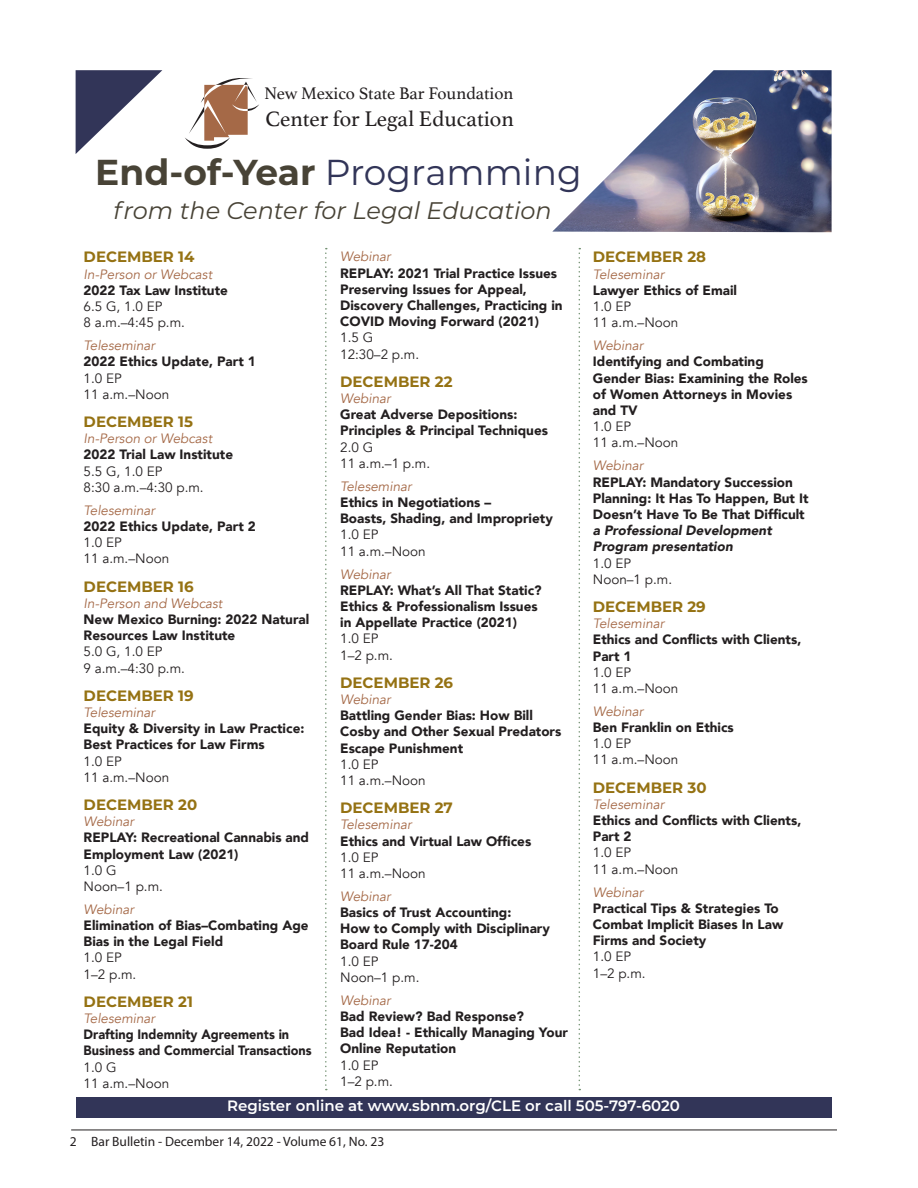
<style>
.page{position:relative;width:918px;height:1188px;background:#fff}
.page>*{position:absolute;margin:0;border:0;box-sizing:border-box;transform-origin:0 0}
.t1{font:700 36px "Montserrat";color:#484336}
.t2{font:italic 24px "Montserrat";color:#484336}
.t3{font:22.2px "Athelas";color:#231f20}
.t4{font:17.7px "Athelas";color:#231f20}
.t5{font:700 15px "Montserrat";color:#957213}
.t6{font:600 15px "Montserrat";color:#fff}
.t7{font:900 13.5px/16.2px "Avenir";color:#231f20}
.t8{font:13.5px/16.2px "Avenir";color:#231f20}
.t9{font:900 13.5px/16.2px "Avenir";color:#231f20;scale:.94 1}
.t10{font:13.5px "Myriad Pro";color:#231f20}
.s1{font-weight:400;color:#323558}
.s2{font-style:italic;color:#a56947}
.s3{font-weight:900}
.s4{font-weight:400;font-style:italic;color:#a56947}
.s5{font-weight:400}
.s6{font-style:italic}
</style>
<div class="page">
<hr style="left:71px;top:1130px;width:766px;height:1px;background:#231f20">
<svg style="left:76px;top:70px;width:86px;height:84px"></svg>
<img style="left:552px;top:70px;width:280px;height:162px">
<div style="left:76px;top:1097px;width:756px;height:21px;background:#323558"></div>
<svg style="left:325px;top:248px;width:2px;height:842px"></svg>
<svg style="left:579px;top:248px;width:1px;height:842px"></svg>
<svg style="left:185px;top:78px;width:74px;height:71px"></svg>
<p class="t4" style="left:264px;top:80px;width:251px">New Mexico State Bar Foundation</p>
<p class="t3" style="left:265px;top:101px;width:250px">Center for Legal Education</p>
<p class="t1" style="left:95px;top:146px;width:488px">End-of-Year <span class="s1">Programming</span></p>
<p class="t2" style="left:114px;top:194px;width:440px">from the Center for Legal Education</p>
<p class="t5" style="left:84px;top:246px;width:112px">DECEMBER 14</p>
<p class="t8" style="left:84px;top:266px;width:146px"><span class="s2">In-Person or Webcast<br></span><span class="s3">2022 Tax Law Institute<br></span>6.5 G, 1.0 EP<br>8 a.m.–4:45 p.m.</p>
<p class="t7" style="left:84px;top:337px;width:174px"><span class="s4">Teleseminar<br></span>2022 Ethics Update, Part 1<br><span class="s5">1.0 EP<br>11 a.m.–Noon</span></p>
<p class="t5" style="left:84px;top:411px;width:111px">DECEMBER 15</p>
<p class="t8" style="left:84px;top:431px;width:151px"><span class="s2">In-Person or Webcast<br></span><span class="s3">2022 Trial Law Institute<br></span>5.5 G, 1.0 EP<br>8:30 a.m.–4:30 p.m.</p>
<p class="t7" style="left:84px;top:502px;width:174px"><span class="s4">Teleseminar<br></span>2022 Ethics Update, Part 2<br><span class="s5">1.0 EP<br>11 a.m.–Noon</span></p>
<p class="t5" style="left:84px;top:575px;width:112px">DECEMBER 16</p>
<p class="t7" style="left:84px;top:595px;width:227px"><span class="s4">In-Person and Webcast<br></span>New Mexico Burning: 2022 Natural<br>Resources Law Institute<br><span class="s5">5.0 G, 1.0 EP<br>9 a.m.–4:30 p.m.</span></p>
<p class="t5" style="left:84px;top:685px;width:112px">DECEMBER 19</p>
<p class="t7" style="left:84px;top:704px;width:222px"><span class="s4">Teleseminar<br></span>Equity &amp; Diversity in Law Practice:<br>Best Practices for Law Firms<br><span class="s5">1.0 EP<br>11 a.m.–Noon</span></p>
<p class="t5" style="left:84px;top:794px;width:115px">DECEMBER 20</p>
<p class="t7" style="left:84px;top:813px;width:227px"><span class="s4">Webinar<br></span>REPLAY: Recreational Cannabis and<br>Employment Law (2021)<br><span class="s5">1.0 G<br>Noon–1 p.m.</span></p>
<p class="t7" style="left:84px;top:901px;width:226px"><span class="s4">Webinar<br></span>Elimination of Bias–Combating Age<br>Bias in the Legal Field<br><span class="s5">1.0 EP<br>1–2 p.m.</span></p>
<p class="t5" style="left:84px;top:991px;width:111px">DECEMBER 21</p>
<p class="t9" style="left:84px;top:1010px;width:244px"><span class="s4">Teleseminar<br></span>Drafting Indemnity Agreements in<br>Business and Commercial Transactions<br><span class="s5">1.0 G<br>11 a.m.–Noon</span></p>
<p class="t7" style="left:340px;top:248px;width:224px"><span class="s4">Webinar<br></span>REPLAY: 2021 Trial Practice Issues<br>Preserving Issues for Appeal,<br>Discovery Challenges, Practicing in<br>COVID Moving Forward (2021)<br><span class="s5">1.5 G<br>12:30–2 p.m.</span></p>
<p class="t5" style="left:340px;top:371px;width:114px">DECEMBER 22</p>
<p class="t7" style="left:340px;top:390px;width:209px"><span class="s4">Webinar<br></span>Great Adverse Depositions:<br>Principles &amp; Principal Techniques<br><span class="s5">2.0 G<br>11 a.m.–1 p.m.</span></p>
<p class="t7" style="left:340px;top:478px;width:214px"><span class="s4">Teleseminar<br></span>Ethics in Negotiations –<br>Boasts, Shading, and Impropriety<br><span class="s5">1.0 EP<br>11 a.m.–Noon</span></p>
<p class="t7" style="left:340px;top:565px;width:203px"><span class="s4">Webinar<br></span>REPLAY: What’s All That Static?<br>Ethics &amp; Professionalism Issues in Appellate Practice (2021)<br><span class="s5">1.0 EP<br>1–2 p.m.</span></p>
<p class="t5" style="left:340px;top:672px;width:114px">DECEMBER 26</p>
<p class="t7" style="left:340px;top:691px;width:223px"><span class="s4">Webinar<br></span>Battling Gender Bias: How Bill<br>Cosby and Other Sexual Predators<br>Escape Punishment<br><span class="s5">1.0 EP<br>11 a.m.–Noon</span></p>
<p class="t5" style="left:340px;top:797px;width:114px">DECEMBER 27</p>
<p class="t7" style="left:340px;top:816px;width:193px"><span class="s4">Teleseminar<br></span>Ethics and Virtual Law Offices<br><span class="s5">1.0 EP<br>11 a.m.–Noon</span></p>
<p class="t7" style="left:340px;top:888px;width:211px"><span class="s4">Webinar<br></span>Basics of Trust Accounting:<br>How to Comply with Disciplinary<br>Board Rule 17-204<br><span class="s5">1.0 EP<br>Noon–1 p.m.</span></p>
<p class="t7" style="left:340px;top:992px;width:229px"><span class="s4">Webinar<br></span>Bad Review? Bad Response?<br>Bad Idea! - Ethically Managing Your<br>Online Reputation<br><span class="s5">1.0 EP<br>1–2 p.m.</span></p>
<p class="t5" style="left:593px;top:246px;width:115px">DECEMBER 28</p>
<p class="t7" style="left:593px;top:265px;width:146px"><span class="s4">Teleseminar<br></span>Lawyer Ethics of Email<br><span class="s5">1.0 EP<br>11 a.m.–Noon</span></p>
<p class="t7" style="left:593px;top:337px;width:217px"><span class="s4">Webinar<br></span>Identifying and Combating<br>Gender Bias: Examining the Roles of Women Attorneys in Movies and TV<br><span class="s5">1.0 EP<br>11 a.m.–Noon</span></p>
<p class="t7" style="left:593px;top:457px;width:217px"><span class="s4">Webinar<br></span>REPLAY: Mandatory Succession<br>Planning: It Has To Happen, But It<br>Doesn’t Have To Be That Difficult <span class="s6">a Professional Development<br>Program presentation<br></span><span class="s5">1.0 EP<br>Noon–1 p.m.</span></p>
<p class="t5" style="left:593px;top:596px;width:115px">DECEMBER 29</p>
<p class="t7" style="left:593px;top:615px;width:210px"><span class="s4">Teleseminar<br></span>Ethics and Conflicts with Clients,<br>Part 1<br><span class="s5">1.0 EP<br>11 a.m.–Noon</span></p>
<p class="t7" style="left:593px;top:703px;width:143px"><span class="s4">Webinar<br></span>Ben Franklin on Ethics<br><span class="s5">1.0 EP<br>11 a.m.–Noon</span></p>
<p class="t5" style="left:593px;top:777px;width:115px">DECEMBER 30</p>
<p class="t7" style="left:593px;top:796px;width:210px"><span class="s4">Teleseminar<br></span>Ethics and Conflicts with Clients,<br>Part 2<br><span class="s5">1.0 EP<br>11 a.m.–Noon</span></p>
<p class="t7" style="left:593px;top:883px;width:192px"><span class="s4">Webinar<br></span>Practical Tips &amp; Strategies To<br>Combat Implicit Biases In Law<br>Firms and Society<br><span class="s5">1.0 EP<br>1–2 p.m.</span></p>
<p class="t6" style="left:227px;top:1095px;width:454px">Register online at www.sbnm.org/CLE or call 505-797-6020</p>
<p class="t10" style="left:70px;top:1133px;width:316px">2 Bar Bulletin - December 14, 2022 - Volume 61, No. 23</p>
</div>
